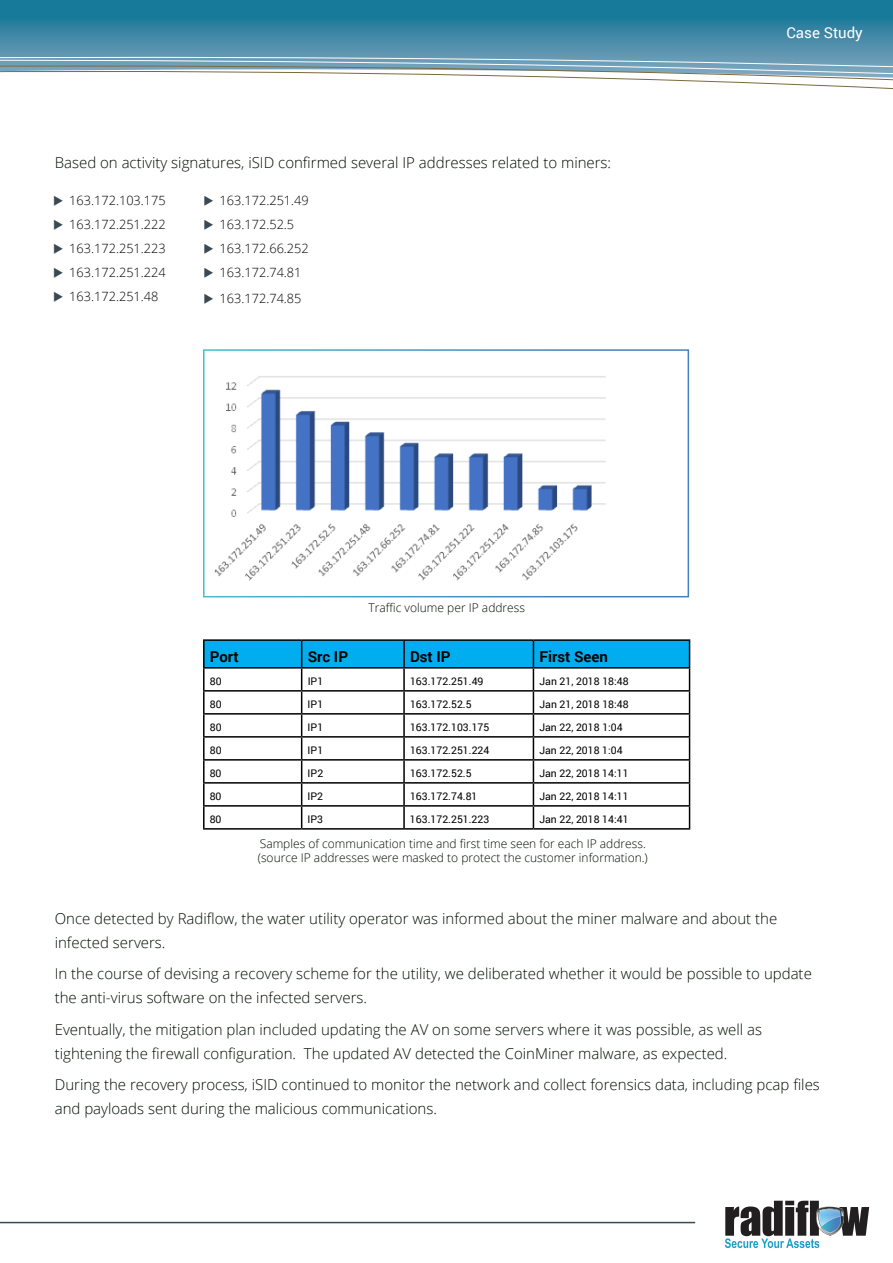
<style>
.page{position:relative;width:893px;height:1263px;background:#fff}
.page>*{position:absolute;margin:0;border:0;box-sizing:border-box;transform-origin:0 0}
.t1{font:300 15px/24px "Open Sans";color:#000c00}
.t2{font:700 15px "Roboto";color:#000}
.t3{font:15px "Roboto";color:#fff}
.t4{font:300 12.75px/24px "Open Sans";color:#000;text-align:justify}
.t5{font:300 12px/14.4px "Open Sans";color:#000c00}
.t6{font:10.5px "Roboto";color:#000}
.s1{font-size:12px;color:#3a4952}
</style>
<div class="page">
<svg style="left:0;top:0;width:893px;height:38px;background:#257e9d"></svg>
<hr style="left:0;top:38px;width:893px;height:2px;background:#478aa7">
<svg style="left:0;top:40px;width:893px;height:50px"></svg>
<svg style="left:725px;top:1201px;width:144px;height:47px"></svg>
<hr style="left:0;top:1222px;width:695px;height:1px;background:#3a4952">
<hr style="left:203px;top:639px;width:99px;height:2px;background:#000">
<hr style="left:203px;top:641px;width:2px;height:26px;background:#000">
<hr style="left:302px;top:639px;width:102px;height:2px;background:#000">
<hr style="left:404px;top:639px;width:129px;height:2px;background:#000">
<hr style="left:533px;top:639px;width:157px;height:2px;background:#000">
<hr style="left:203px;top:667px;width:99px;height:2px;background:#000">
<hr style="left:203px;top:669px;width:2px;height:21px;background:#000">
<hr style="left:203px;top:690px;width:99px;height:2px;background:#000">
<hr style="left:203px;top:692px;width:2px;height:21px;background:#000">
<hr style="left:203px;top:713px;width:99px;height:2px;background:#000">
<hr style="left:203px;top:715px;width:2px;height:21px;background:#000">
<hr style="left:203px;top:736px;width:99px;height:2px;background:#000">
<hr style="left:203px;top:738px;width:2px;height:21px;background:#000">
<hr style="left:203px;top:759px;width:99px;height:2px;background:#000">
<hr style="left:203px;top:761px;width:2px;height:21px;background:#000">
<hr style="left:203px;top:782px;width:99px;height:2px;background:#000">
<hr style="left:203px;top:784px;width:2px;height:21px;background:#000">
<hr style="left:203px;top:805px;width:99px;height:2px;background:#000">
<hr style="left:203px;top:807px;width:2px;height:21px;background:#000">
<svg style="left:204px;top:640px;width:486px;height:188px"></svg>
<hr style="left:203px;top:828px;width:99px;height:2px;background:#000">
<hr style="left:302px;top:828px;width:102px;height:2px;background:#000">
<hr style="left:404px;top:828px;width:129px;height:2px;background:#000">
<hr style="left:533px;top:828px;width:157px;height:2px;background:#000">
<img style="left:214px;top:376px;width:392px;height:205px">
<div style="left:203px;top:349px;width:486px;height:248px;border:2px solid #fff"></div>
<p class="t1" style="left:55px;top:150px;width:558px">Based on activity signatures, iSID confirmed several IP addresses related to miners:</p>
<p class="t4" style="left:64px;top:188px;width:103px"><span class="s1">X</span> 163.172.103.175<br><span class="s1">X</span> 163.172.251.222<br><span class="s1">X</span> 163.172.251.223<br><span class="s1">X</span> 163.172.251.224<br><span class="s1">X</span> 163.172.251.48</p>
<p class="t4" style="left:214px;top:188px;width:96px;text-align:left"><span class="s1">X</span> 163.172.251.49<br><span class="s1">X</span> 163.172.52.5<br><span class="s1">X</span> 163.172.66.252<br><span class="s1">X</span> 163.172.74.81</p>
<p class="t4" style="left:214px;top:286px;width:89px"><span class="s1">X</span> 163.172.74.85</p>
<p class="t5" style="left:369px;top:600px;width:158px">Traffic volume per IP address</p>
<p class="t2" style="left:210px;top:646px;width:30px">Port</p>
<p class="t2" style="left:308px;top:646px;width:42px">Src IP</p>
<p class="t2" style="left:410px;top:646px;width:42px">Dst IP</p>
<p class="t2" style="left:539px;top:646px;width:70px">First Seen</p>
<p class="t6" style="left:210px;top:674px;width:13px">80</p>
<p class="t6" style="left:308px;top:674px;width:17px">IP1</p>
<p class="t6" style="left:410px;top:674px;width:75px">163.172.251.49</p>
<p class="t6" style="left:539px;top:674px;width:91px">Jan 21, 2018 18:48</p>
<p class="t6" style="left:210px;top:697px;width:13px">80</p>
<p class="t6" style="left:308px;top:697px;width:17px">IP1</p>
<p class="t6" style="left:410px;top:697px;width:63px">163.172.52.5</p>
<p class="t6" style="left:539px;top:697px;width:91px">Jan 21, 2018 18:48</p>
<p class="t6" style="left:210px;top:720px;width:13px">80</p>
<p class="t6" style="left:308px;top:720px;width:17px">IP1</p>
<p class="t6" style="left:410px;top:720px;width:81px">163.172.103.175</p>
<p class="t6" style="left:539px;top:720px;width:85px">Jan 22, 2018 1:04</p>
<p class="t6" style="left:210px;top:743px;width:13px">80</p>
<p class="t6" style="left:308px;top:743px;width:17px">IP1</p>
<p class="t6" style="left:410px;top:743px;width:81px">163.172.251.224</p>
<p class="t6" style="left:539px;top:743px;width:85px">Jan 22, 2018 1:04</p>
<p class="t6" style="left:210px;top:766px;width:13px">80</p>
<p class="t6" style="left:308px;top:766px;width:17px">IP2</p>
<p class="t6" style="left:410px;top:766px;width:63px">163.172.52.5</p>
<p class="t6" style="left:539px;top:766px;width:91px">Jan 22, 2018 14:11</p>
<p class="t6" style="left:210px;top:789px;width:13px">80</p>
<p class="t6" style="left:308px;top:789px;width:17px">IP2</p>
<p class="t6" style="left:410px;top:789px;width:69px">163.172.74.81</p>
<p class="t6" style="left:539px;top:789px;width:91px">Jan 22, 2018 14:11</p>
<p class="t6" style="left:210px;top:812px;width:13px">80</p>
<p class="t6" style="left:308px;top:812px;width:17px">IP3</p>
<p class="t6" style="left:410px;top:812px;width:81px">163.172.251.223</p>
<p class="t6" style="left:539px;top:812px;width:91px">Jan 22, 2018 14:41</p>
<p class="t5" style="left:258px;top:836px;width:392px">Samples of communication time and first time seen for each IP address. (source IP addresses were masked to protect the customer information.)</p>
<p class="t3" style="left:786px;top:22px;width:78px">Case Study</p>
<p class="t1" style="left:55px;top:906px;width:724px">Once detected by Radiflow, the water utility operator was informed about the miner malware and about the infected servers.</p>
<p class="t1" style="left:55px;top:961px;width:759px">In the course of devising a recovery scheme for the utility, we deliberated whether it would be possible to update the anti-virus software on the infected servers.</p>
<p class="t1" style="left:55px;top:1017px;width:709px">Eventually, the mitigation plan included updating the AV on some servers where it was possible, as well as tightening the firewall configuration. The updated AV detected the CoinMiner malware, as expected.</p>
<p class="t1" style="left:55px;top:1072px;width:767px">During the recovery process, iSID continued to monitor the network and collect forensics data, including pcap files and payloads sent during the malicious communications.</p>
</div>
